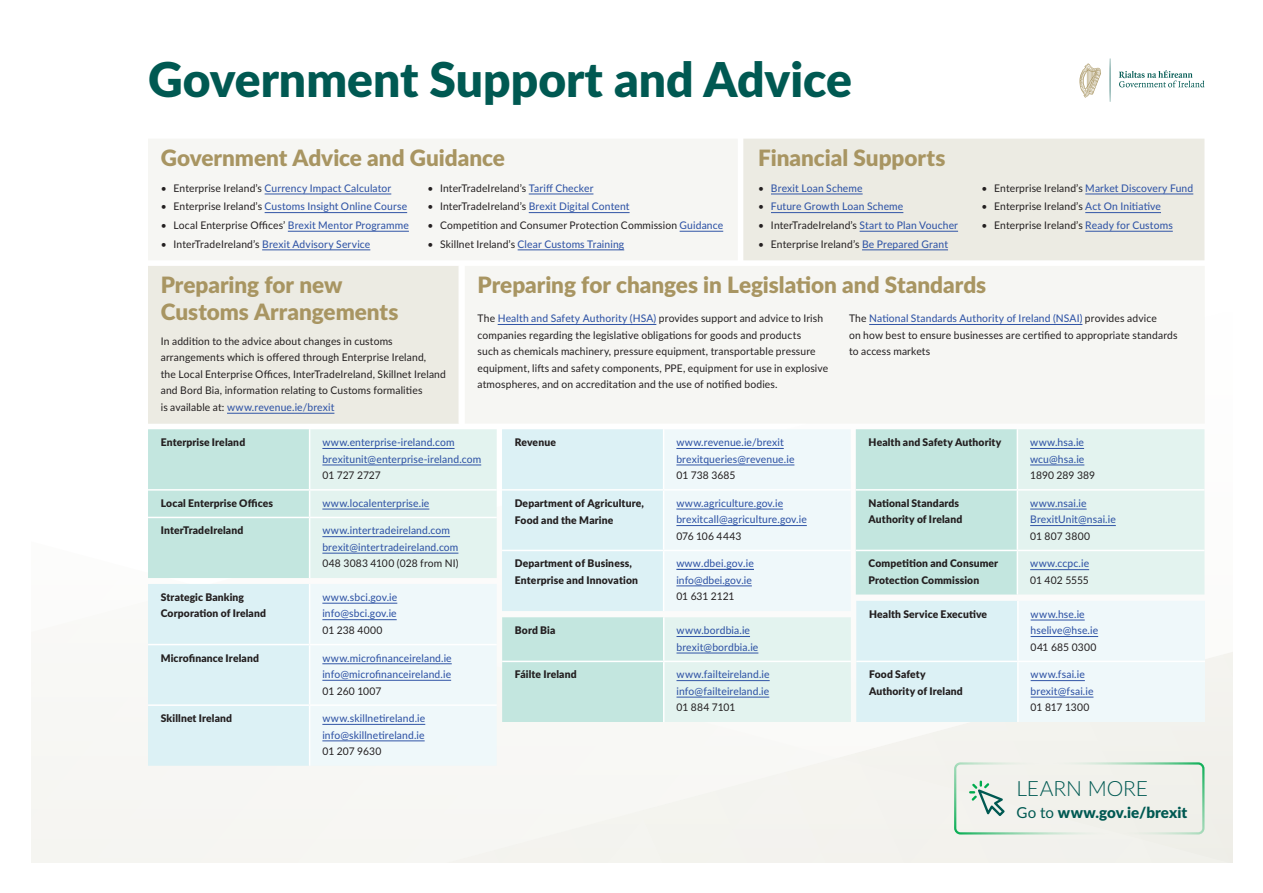
<style>
.page{position:relative;width:1263px;height:893px;background:#fff}
.page>*{position:absolute;margin:0;border:0;box-sizing:border-box;transform-origin:0 0}
.t1{font:900 48px "Lato";color:#005952}
.t2{font:900 22.5px/27px "Lato";color:#a89562}
.t3{font:300 21px "Lato";color:#005952}
.t4{font:900 15.15px "Lato";letter-spacing:.005em;color:#005952}
.t5{font:10.5px/16.5px "Lato";letter-spacing:.015em;color:#231f20}
.t6{font:500 10.5px/16.5px "Lato";letter-spacing:.01em;color:#3155a6}
.t7{font:900 10.5px/16.5px "Lato";letter-spacing:.015em;color:#231f20}
.t8{font:10.5px "Lato";letter-spacing:-.005em;color:#231f20}
.t9{font:10.5px "Lato";letter-spacing:-.01em;color:#231f20}
.s1{font-weight:400;color:#231f20}
.s2{font-weight:500;color:#3155a6}
.s3{font-weight:400}
</style>
<div class="page">
<div style="left:31px;top:652px;width:1202px;height:211px;background:#f6f5f2"></div>
<svg style="left:1110px;top:58px;width:1px;height:44px"></svg>
<svg style="left:1079px;top:64px;width:22px;height:34px"></svg>
<svg style="left:1119px;top:70px;width:85px;height:17px"></svg>
<div style="left:465px;top:266px;width:739px;height:157px;background:#f6f6f3"></div>
<hr style="left:498px;top:324px;width:158px;height:1px;background:#3155a6">
<hr style="left:869px;top:324px;width:213px;height:1px;background:#3155a6">
<div style="left:148px;top:266px;width:311px;height:158px;background:#ecebe3"></div>
<hr style="left:227px;top:413px;width:107px;height:1px;background:#3155a6">
<svg style="left:148px;top:429px;width:1057px;height:337px"></svg>
<hr style="left:1017px;top:429px;width:1px;height:60px;background:#fff">
<hr style="left:1017px;top:491px;width:1px;height:59px;background:#fff">
<hr style="left:856px;top:550px;width:161px;height:1px;background:#fff">
<hr style="left:1017px;top:550px;width:187px;height:1px;background:#fff">
<hr style="left:1017px;top:551px;width:1px;height:43px;background:#fff">
<hr style="left:856px;top:489px;width:161px;height:2px;background:#fff">
<hr style="left:1017px;top:489px;width:187px;height:2px;background:#fff">
<hr style="left:1030px;top:448px;width:54px;height:1px;background:#3155a6">
<hr style="left:1030px;top:465px;width:54px;height:1px;background:#3155a6">
<hr style="left:1030px;top:509px;width:56px;height:1px;background:#3155a6">
<hr style="left:1030px;top:525px;width:86px;height:1px;background:#3155a6">
<hr style="left:1030px;top:569px;width:59px;height:1px;background:#3155a6">
<div style="left:743px;top:139px;width:461px;height:121px;background:#ecebe3"></div>
<hr style="left:771px;top:194px;width:92px;height:1px;background:#3155a6">
<hr style="left:771px;top:212px;width:132px;height:1px;background:#3155a6">
<hr style="left:859px;top:231px;width:99px;height:1px;background:#3155a6">
<hr style="left:862px;top:249px;width:86px;height:1px;background:#3155a6">
<hr style="left:1085px;top:194px;width:108px;height:1px;background:#3155a6">
<hr style="left:1085px;top:212px;width:76px;height:1px;background:#3155a6">
<hr style="left:1085px;top:231px;width:88px;height:1px;background:#3155a6">
<div style="left:954px;top:762px;width:250px;height:72px;border:2px solid #00ab4e;border-radius:5px"></div>
<svg style="left:969px;top:781px;width:36px;height:35px"></svg>
<div style="left:148px;top:139px;width:589px;height:121px;background:#f6f6f3"></div>
<hr style="left:265px;top:194px;width:126px;height:1px;background:#3155a6">
<hr style="left:265px;top:212px;width:142px;height:1px;background:#3155a6">
<hr style="left:288px;top:231px;width:121px;height:1px;background:#3155a6">
<hr style="left:262px;top:249px;width:108px;height:1px;background:#3155a6">
<hr style="left:529px;top:194px;width:64px;height:1px;background:#3155a6">
<hr style="left:529px;top:212px;width:101px;height:1px;background:#3155a6">
<hr style="left:680px;top:231px;width:43px;height:1px;background:#3155a6">
<hr style="left:518px;top:249px;width:106px;height:1px;background:#3155a6">
<h1 class="t1" style="left:148px;top:43px;width:705px">Government Support and Advice</h1>
<h2 class="t2" style="left:161px;top:144px;width:346px">Government Advice and Guidance</h2>
<p class="t6" style="left:161px;top:179px;width:232px"><span class="s1">• Enterprise Ireland’s</span> Currency Impact Calculator</p>
<p class="t6" style="left:161px;top:198px;width:248px"><span class="s1">• Enterprise Ireland’s</span> Customs Insight Online Course</p>
<p class="t5" style="left:161px;top:216px;width:250px">• Local Enterprise Offices’ <span class="s2">Brexit Mentor Programme</span></p>
<p class="t6" style="left:161px;top:235px;width:211px"><span class="s1">• InterTradeIreland’s</span> Brexit Advisory Service</p>
<p class="t5" style="left:427px;top:179px;width:168px">• InterTradeIreland’s <span class="s2">Tariff Checker</span></p>
<p class="t5" style="left:427px;top:198px;width:204px">• InterTradeIreland’s <span class="s2">Brexit Digital Content</span></p>
<p class="t5" style="left:427px;top:216px;width:297px">• Competition and Consumer Protection Commission <span class="s2">Guidance</span></p>
<p class="t6" style="left:427px;top:235px;width:198px"><span class="s1">• Skillnet Ireland’s</span> Clear Customs Training</p>
<h2 class="t2" style="left:758px;top:144px;width:189px">Financial Supports</h2>
<p class="t6" style="left:758px;top:179px;width:106px"><span class="s1">•</span> Brexit Loan Scheme</p>
<p class="t6" style="left:758px;top:198px;width:147px"><span class="s1">•</span> Future Growth Loan Scheme</p>
<p class="t5" style="left:758px;top:216px;width:201px">• InterTradeIreland’s <span class="s2">Start to Plan Voucher</span></p>
<p class="t5" style="left:758px;top:235px;width:191px">• Enterprise Ireland’s <span class="s2">Be Prepared Grant</span></p>
<p class="t5" style="left:981px;top:179px;width:213px">• Enterprise Ireland’s <span class="s2">Market Discovery Fund</span></p>
<p class="t5" style="left:981px;top:198px;width:181px">• Enterprise Ireland’s <span class="s2">Act On Initiative</span></p>
<p class="t5" style="left:981px;top:216px;width:193px">• Enterprise Ireland’s <span class="s2">Ready for Customs</span></p>
<h2 class="t2" style="left:161px;top:270px;width:239px">Preparing for new<br>Customs Arrangements</h2>
<p class="t5" style="left:161px;top:332px;width:287px">In addition to the advice about changes in customs arrangements which is offered through Enterprise Ireland,<br>the Local Enterprise Offices, InterTradeIreland, Skillnet Ireland and Bord Bia, information relating to Customs formalities<br>is available at: <span class="s2">www.revenue.ie/brexit</span></p>
<h2 class="t2" style="left:478px;top:270px;width:510px">Preparing for changes in Legislation and Standards</h2>
<p class="t5" style="left:478px;top:310px;width:352px">The <span class="s2">Health and Safety Authority (HSA)</span> provides support and advice to Irish companies regarding the legislative obligations for goods and products<br>such as chemicals machinery, pressure equipment, transportable pressure equipment, lifts and safety components, PPE, equipment for use in explosive atmospheres, and on accreditation and the use of notified bodies.</p>
<p class="t5" style="left:849px;top:310px;width:330px">The <span class="s2">National Standards Authority of Ireland (NSAI)</span> provides advice<br>on how best to ensure businesses are certified to appropriate standards to access markets</p>
<p class="t7" style="left:161px;top:434px;width:86px">Enterprise Ireland</p>
<p class="t6" style="left:322px;top:434px;width:160px">www.enterprise-ireland.com brexitunit@enterprise-ireland.com</p>
<p class="t8" style="left:322px;top:468px;width:60px">01 727 2727</p>
<p class="t7" style="left:161px;top:494px;width:114px">Local Enterprise Offices</p>
<p class="t6" style="left:322px;top:494px;width:108px">www.localenterprise.ie</p>
<p class="t7" style="left:161px;top:522px;width:84px">InterTradeIreland</p>
<p class="t6" style="left:322px;top:522px;width:138px">www.intertradeireland.com brexit@intertradeireland.com</p>
<p class="t5" style="left:322px;top:555px;width:138px">048 3083 4100 (028 from NI)</p>
<p class="t7" style="left:161px;top:588px;width:107px">Strategic Banking<br>Corporation of Ireland</p>
<p class="t6" style="left:322px;top:588px;width:76px">www.sbci.gov.ie info@sbci.gov.ie</p>
<p class="t5" style="left:322px;top:621px;width:62px">01 238 4000</p>
<p class="t7" style="left:161px;top:649px;width:100px">Microfinance Ireland</p>
<p class="t6" style="left:322px;top:649px;width:131px">www.microfinanceireland.ie info@microfinanceireland.ie</p>
<p class="t8" style="left:322px;top:683px;width:61px">01 260 1007</p>
<p class="t7" style="left:161px;top:710px;width:73px">Skillnet Ireland</p>
<p class="t6" style="left:322px;top:710px;width:104px">www.skillnetireland.ie info@skillnetireland.ie</p>
<p class="t5" style="left:322px;top:743px;width:61px">01 207 9630</p>
<p class="t7" style="left:515px;top:434px;width:43px">Revenue</p>
<p class="t6" style="left:676px;top:434px;width:120px">www.revenue.ie/brexit brexitqueries@revenue.ie</p>
<p class="t5" style="left:676px;top:467px;width:61px">01 738 3685</p>
<p class="t7" style="left:515px;top:494px;width:131px">Department of Agriculture,<br>Food and the Marine</p>
<p class="t6" style="left:676px;top:494px;width:132px">www.agriculture.gov.ie brexitcall@agriculture.gov.ie</p>
<p class="t5" style="left:676px;top:527px;width:67px">076 106 4443</p>
<p class="t7" style="left:515px;top:555px;width:125px">Department of Business,<br>Enterprise and Innovation</p>
<p class="t6" style="left:676px;top:555px;width:79px">www.dbei.gov.ie info@dbei.gov.ie</p>
<p class="t9" style="left:676px;top:589px;width:60px">01 631 2121</p>
<p class="t7" style="left:515px;top:622px;width:42px">Bord Bia</p>
<p class="t6" style="left:676px;top:622px;width:83px">www.bordbia.ie brexit@bordbia.ie</p>
<p class="t7" style="left:515px;top:666px;width:63px">Fáilte Ireland</p>
<p class="t6" style="left:676px;top:666px;width:95px">www.failteireland.ie info@failteireland.ie</p>
<p class="t5" style="left:676px;top:699px;width:60px">01 884 7101</p>
<p class="t7" style="left:868px;top:434px;width:134px">Health and Safety Authority</p>
<p class="t6" style="left:1030px;top:434px;width:56px">www.hsa.ie wcu@hsa.ie</p>
<p class="t5" style="left:1030px;top:467px;width:67px">1890 289 389</p>
<p class="t7" style="left:868px;top:494px;width:95px">National Standards<br>Authority of Ireland</p>
<p class="t6" style="left:1030px;top:494px;width:87px">www.nsai.ie<br>BrexitUnit@nsai.ie</p>
<p class="t5" style="left:1030px;top:527px;width:61px">01 807 3800</p>
<p class="t7" style="left:868px;top:555px;width:131px">Competition and Consumer<br>Protection Commission</p>
<p class="t6" style="left:1030px;top:555px;width:61px">www.ccpc.ie</p>
<p class="t9" style="left:1030px;top:573px;width:60px">01 402 5555</p>
<p class="t7" style="left:869px;top:605px;width:120px">Health Service Executive</p>
<p class="t6" style="left:1031px;top:605px;width:69px">www.hse.ie hselive@hse.ie</p>
<p class="t5" style="left:1031px;top:638px;width:67px">041 685 0300</p>
<p class="t7" style="left:869px;top:666px;width:95px">Food Safety<br>Authority of Ireland</p>
<p class="t6" style="left:1031px;top:666px;width:64px">www.fsai.ie brexit@fsai.ie</p>
<p class="t8" style="left:1031px;top:700px;width:60px">01 817 1300</p>
<h3 class="t3" style="left:1016px;top:774px;width:133px">LEARN MORE</h3>
<h3 class="t4" style="left:1016px;top:801px;width:172px"><span class="s3">Go to</span> www.gov.ie/brexit</h3>
</div>
